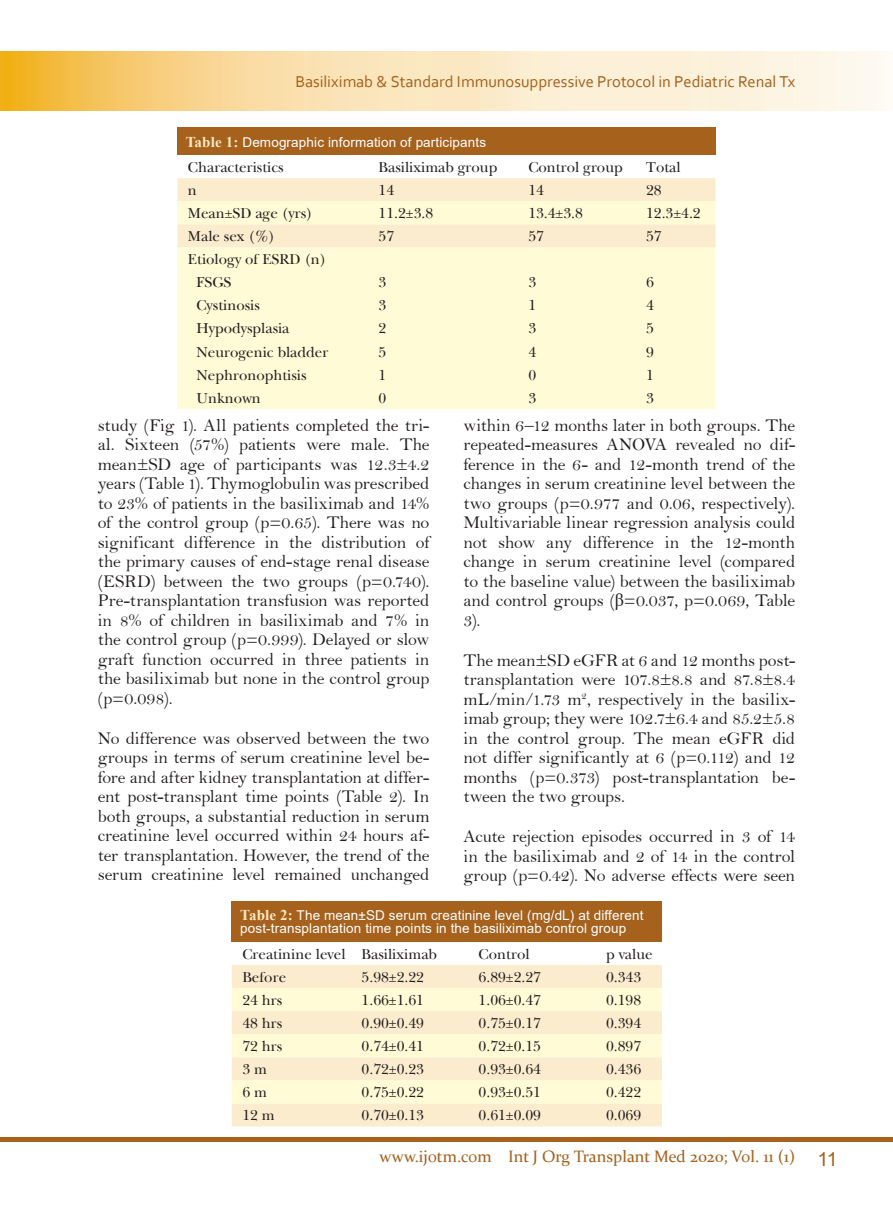
<style>
.page{position:relative;width:893px;height:1212px;background:#fff}
.page>*{position:absolute;margin:0;border:0;box-sizing:border-box;transform-origin:0 0}
.Body{font:18px/19.5px "Bell";letter-spacing:-.01em;color:#231f20;text-align:justify}
.Running_Title{font:16.5px "Corbel";color:#a6611c}
.t1{font:16.5px "Constantia";color:#a6611c}
.Table_Text{font:15px "Baskerville S Si";color:#231f20}
.table_indentate{font:15px "Baskerville S Si";color:#231f20}
.Table{font:13.5px/13.5px "Arial";letter-spacing:.01em;color:#fff}
.s1{font-family:"Times New Roman";font-weight:700;font-size:15px;color:#fbe8c2}
.s2{font-family:"Times New Roman"}
.s3{font-family:"Arial";font-size:19.5px}
</style>
<div class="page">
<div style="left:0;top:1137px;width:893px;height:5px;background:#a6611c"></div>
<img style="left:0;top:52px;width:882px;height:59px">
<div style="left:177px;top:128px;width:539px;height:27px;background:#a6611c"></div>
<div style="left:177px;top:178px;width:539px;height:23px;background:#fcecce"></div>
<svg style="left:177px;top:201px;width:539px;height:208px;background:#fef9d5"></svg>
<div style="left:232px;top:901px;width:430px;height:41px;background:#a6611c"></div>
<div style="left:232px;top:965px;width:430px;height:161px;background:#fcecce"></div>
<svg style="left:232px;top:988px;width:430px;height:115px;background:#fdf5d3"></svg>
<p class="Running_Title" style="left:295px;top:72px;width:501px">Basiliximab &amp; Standard Immunosuppressive Protocol in Pediatric Renal Tx</p>
<p class="Table" style="left:186px;top:135px;width:302px"><span class="s1">Table 1:</span> Demographic information of participants</p>
<p class="Table_Text" style="left:188px;top:158px;width:97px">Characteristics</p>
<p class="Table_Text" style="left:379px;top:158px;width:120px">Basiliximab group</p>
<p class="Table_Text" style="left:528px;top:158px;width:96px">Control group</p>
<p class="Table_Text" style="left:646px;top:158px;width:36px">Total</p>
<p class="Table_Text" style="left:188px;top:181px;width:10px">n</p>
<p class="Table_Text" style="left:379px;top:181px;width:17px">14</p>
<p class="Table_Text" style="left:528px;top:181px;width:17px">14</p>
<p class="Table_Text" style="left:646px;top:181px;width:17px">28</p>
<p class="Table_Text" style="left:188px;top:204px;width:126px">Mean±SD age (yrs)</p>
<p class="Table_Text" style="left:379px;top:204px;width:56px">11.2±3.8</p>
<p class="Table_Text" style="left:528px;top:204px;width:56px">13.4±3.8</p>
<p class="Table_Text" style="left:646px;top:204px;width:56px">12.3±4.2</p>
<p class="Table_Text" style="left:188px;top:227px;width:89px">Male sex (%)</p>
<p class="Table_Text" style="left:379px;top:227px;width:17px">57</p>
<p class="Table_Text" style="left:528px;top:227px;width:17px">57</p>
<p class="Table_Text" style="left:646px;top:227px;width:17px">57</p>
<p class="Table_Text" style="left:188px;top:250px;width:140px">Etiology of ESRD (n)</p>
<p class="table_indentate" style="left:196px;top:273px;width:36px">FSGS</p>
<p class="Table_Text" style="left:379px;top:273px;width:9px">3</p>
<p class="Table_Text" style="left:528px;top:273px;width:9px">3</p>
<p class="Table_Text" style="left:646px;top:273px;width:9px">6</p>
<p class="table_indentate" style="left:196px;top:296px;width:65px">Cystinosis</p>
<p class="Table_Text" style="left:379px;top:296px;width:9px">3</p>
<p class="Table_Text" style="left:528px;top:296px;width:9px">1</p>
<p class="Table_Text" style="left:646px;top:296px;width:9px">4</p>
<p class="table_indentate" style="left:196px;top:319px;width:95px">Hypodysplasia</p>
<p class="Table_Text" style="left:379px;top:319px;width:9px">2</p>
<p class="Table_Text" style="left:528px;top:319px;width:9px">3</p>
<p class="Table_Text" style="left:646px;top:319px;width:9px">5</p>
<p class="table_indentate" style="left:196px;top:342px;width:133px">Neurogenic bladder</p>
<p class="Table_Text" style="left:379px;top:342px;width:9px">5</p>
<p class="Table_Text" style="left:528px;top:342px;width:9px">4</p>
<p class="Table_Text" style="left:646px;top:342px;width:9px">9</p>
<p class="table_indentate" style="left:196px;top:365px;width:112px">Nephronophtisis</p>
<p class="Table_Text" style="left:379px;top:365px;width:9px">1</p>
<p class="Table_Text" style="left:528px;top:365px;width:9px">0</p>
<p class="Table_Text" style="left:646px;top:365px;width:9px">1</p>
<p class="table_indentate" style="left:196px;top:388px;width:66px">Unknown</p>
<p class="Table_Text" style="left:379px;top:388px;width:9px">0</p>
<p class="Table_Text" style="left:528px;top:388px;width:9px">3</p>
<p class="Table_Text" style="left:646px;top:388px;width:9px">3</p>
<p class="Body" style="left:98px;top:415px;width:333px">study (Fig 1). All patients completed the tri&shy;al. Sixteen (57%) patients were male. The mean±SD age of participants was 12.3±4.2 years (Table 1). Thymoglobulin was prescribed to 23% of patients in the basiliximab and 14% of the control group (p=0.65). There was no significant difference in the distribution of the primary causes of end-stage renal disease (ESRD) between the two groups (p=0.740).<br>Pre-transplantation transfusion was reported in 8% of children in basiliximab and 7% in the control group (p=0.999). Delayed or slow graft function occurred in three patients in the basiliximab but none in the control group (p=0.098).</p>
<p class="Body" style="left:98px;top:728px;width:333px">No difference was observed between the two groups in terms of serum creatinine level be&shy;fore and after kidney transplantation at differ&shy;ent post-transplant time points (Table 2). In both groups, a substantial reduction in serum creatinine level occurred within 24 hours af&shy;ter transplantation. However, the trend of the serum creatinine level remained unchanged</p>
<p class="Body" style="left:463px;top:415px;width:333px">within 6–12 months later in both groups. The repeated-measures ANOVA revealed no dif&shy;ference in the 6- and 12-month trend of the changes in serum creatinine level between the two groups (p=0.977 and 0.06, respectively).<br>Multivariable linear regression analysis could not show any difference in the 12-month change in serum creatinine level (compared to the baseline value) between the basiliximab and control groups (<span class="s2">ꞵ</span>=0.037, p=0.069, Table 3).</p>
<p class="Body" style="left:463px;top:650px;width:333px">The mean±SD eGFR at 6 and 12 months post&shy;transplantation were 107.8±8.8 and 87.8±8.4 mL/min/1.73 m<sup>2</sup>, respectively in the basilix&shy;imab group; they were 102.7±6.4 and 85.2±5.8 in the control group. The mean eGFR did not differ significantly at 6 (p=0.112) and 12 months (p=0.373) post-transplantation be&shy;tween the two groups.</p>
<p class="Body" style="left:463px;top:827px;width:333px">Acute rejection episodes occurred in 3 of 14 in the basiliximab and 2 of 14 in the control group (p=0.42). No adverse effects were seen</p>
<p class="Table" style="left:240px;top:908px;width:405px"><span class="s1">Table 2:</span> The mean±SD serum creatinine level (mg/dL) at different post-transplantation time points in the basiliximab control group</p>
<p class="Table_Text" style="left:242px;top:944px;width:105px">Creatinine level</p>
<p class="Table_Text" style="left:362px;top:944px;width:77px">Basiliximab</p>
<p class="Table_Text" style="left:479px;top:944px;width:52px">Control</p>
<p class="Table_Text" style="left:606px;top:944px;width:48px">p value</p>
<p class="Table_Text" style="left:242px;top:967px;width:45px">Before</p>
<p class="Table_Text" style="left:362px;top:967px;width:64px">5.98±2.22</p>
<p class="Table_Text" style="left:479px;top:967px;width:64px">6.89±2.27</p>
<p class="Table_Text" style="left:606px;top:967px;width:37px">0.343</p>
<p class="Table_Text" style="left:242px;top:990px;width:41px">24 hrs</p>
<p class="Table_Text" style="left:362px;top:990px;width:64px">1.66±1.61</p>
<p class="Table_Text" style="left:479px;top:990px;width:64px">1.06±0.47</p>
<p class="Table_Text" style="left:606px;top:990px;width:37px">0.198</p>
<p class="Table_Text" style="left:242px;top:1013px;width:41px">48 hrs</p>
<p class="Table_Text" style="left:362px;top:1013px;width:64px">0.90±0.49</p>
<p class="Table_Text" style="left:479px;top:1013px;width:64px">0.75±0.17</p>
<p class="Table_Text" style="left:606px;top:1013px;width:37px">0.394</p>
<p class="Table_Text" style="left:242px;top:1037px;width:41px">72 hrs</p>
<p class="Table_Text" style="left:362px;top:1037px;width:64px">0.74±0.41</p>
<p class="Table_Text" style="left:479px;top:1037px;width:64px">0.72±0.15</p>
<p class="Table_Text" style="left:606px;top:1037px;width:37px">0.897</p>
<p class="Table_Text" style="left:242px;top:1060px;width:26px">3 m</p>
<p class="Table_Text" style="left:362px;top:1060px;width:64px">0.72±0.23</p>
<p class="Table_Text" style="left:479px;top:1060px;width:64px">0.93±0.64</p>
<p class="Table_Text" style="left:606px;top:1060px;width:37px">0.436</p>
<p class="Table_Text" style="left:242px;top:1083px;width:26px">6 m</p>
<p class="Table_Text" style="left:362px;top:1083px;width:64px">0.75±0.22</p>
<p class="Table_Text" style="left:479px;top:1083px;width:64px">0.93±0.51</p>
<p class="Table_Text" style="left:606px;top:1083px;width:37px">0.422</p>
<p class="Table_Text" style="left:242px;top:1106px;width:34px">12 m</p>
<p class="Table_Text" style="left:362px;top:1106px;width:64px">0.70±0.13</p>
<p class="Table_Text" style="left:479px;top:1106px;width:64px">0.61±0.09</p>
<p class="Table_Text" style="left:606px;top:1106px;width:37px">0.069</p>
<p class="t1" style="left:379px;top:1145px;width:460px">www.ijotm.com Int J Org Transplant Med 2020; Vol. 11 (1) <span class="s3">11</span></p>
</div>
